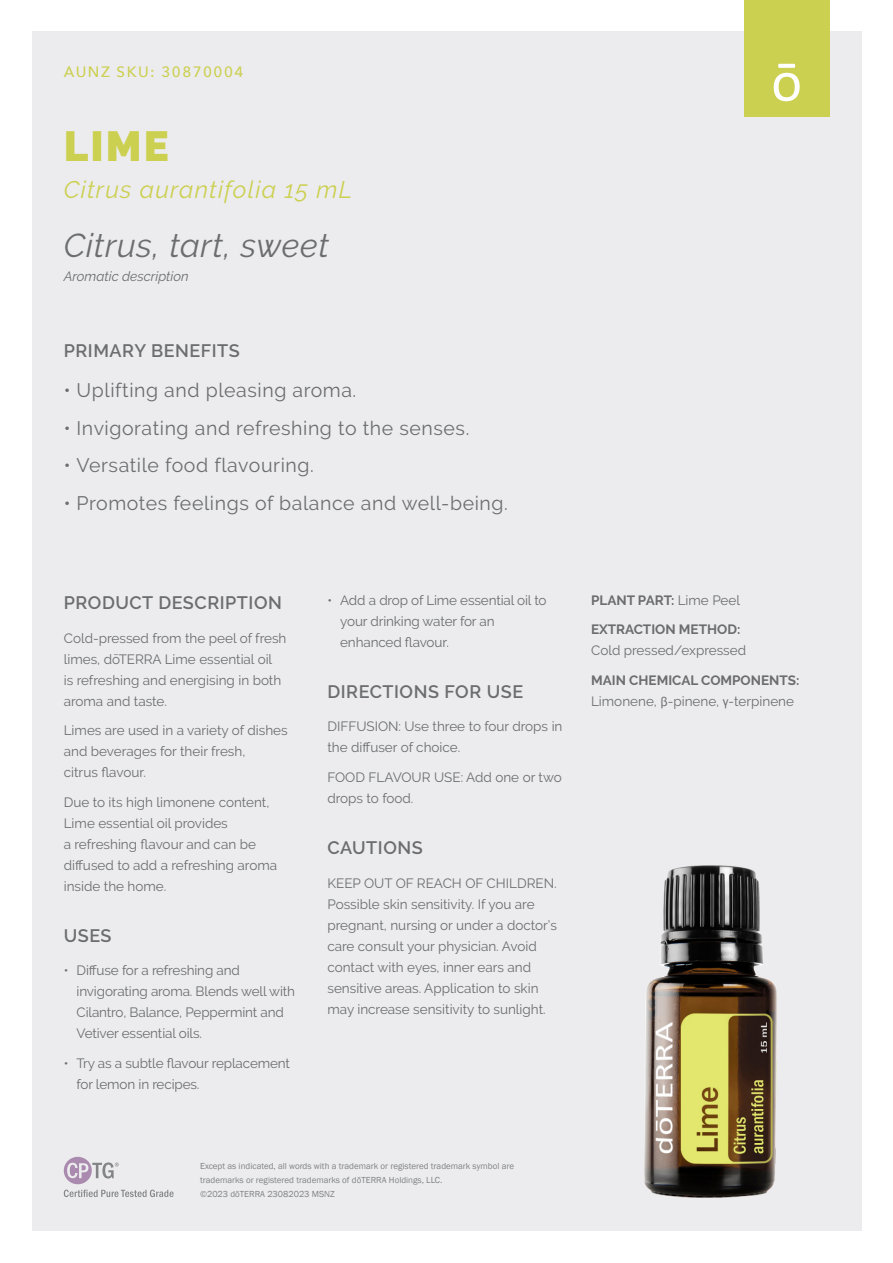
<style>
.page{position:relative;width:893px;height:1263px;background:#fff}
.page>*{position:absolute;margin:0;border:0;box-sizing:border-box;transform-origin:0 0}
.Product_Name{font:900 42px "Raleway";color:#ccd050}
.Armoatic_Description{font:italic 33px "Raleway";letter-spacing:.02em;color:#6c6d70}
.Botanical_Name{font:italic 24px "Raleway";letter-spacing:.05em;color:#ccd050}
.t1{font:19.5px "Raleway";letter-spacing:.03em;color:#6c6d70}
.SUB_HEADER{font:600 18px "Raleway";letter-spacing:.03em;color:#6c6d70}
.Tag_details{font:500 15px "Avenir Next";letter-spacing:.1em;color:#ccd050}
.description{font:13.5px/21px "Raleway";color:#6c6d70}
.description-2{font:italic 13.5px "Raleway";color:#6c6d70}
.description-3{font:700 13.5px "Raleway";color:#6c6d70}
.t2{font:9px/14.1px "Franklin Gothic";color:#808285}
.s1{font-weight:400}
.s2{font-weight:700}
.s3{font-family:"Franklin Gothic"}
</style>
<div class="page">
<div style="left:32px;top:32px;width:829px;height:1199px;background:#ececee"></div>
<div style="left:744px;top:0;width:85px;height:116px;background:#ccd050"></div>
<svg style="left:774px;top:64px;width:26px;height:37px"></svg>
<img style="left:644px;top:865px;width:133px;height:332px">
<svg style="left:64px;top:1157px;width:110px;height:40px"></svg>
<p class="Tag_details" style="left:64px;top:59px;width:181px">AUNZ SKU: 30870004</p>
<p class="Product_Name" style="left:64px;top:122px;width:107px">LIME</p>
<p class="Botanical_Name" style="left:64px;top:176px;width:290px">Citrus aurantifolia 15 mL</p>
<p class="Armoatic_Description" style="left:64px;top:227px;width:267px">Citrus, tart, sweet</p>
<p class="description-2" style="left:64px;top:269px;width:126px">Aromatic description</p>
<p class="SUB_HEADER" style="left:64px;top:341px;width:178px">PRIMARY BENEFITS</p>
<p class="t1" style="left:64px;top:379px;width:294px">• Uplifting and pleasing aroma.</p>
<p class="t1" style="left:64px;top:417px;width:407px">• Invigorating and refreshing to the senses.</p>
<p class="t1" style="left:64px;top:454px;width:251px">• Versatile food flavouring.</p>
<p class="t1" style="left:64px;top:492px;width:446px">• Promotes feelings of balance and well-being.</p>
<p class="SUB_HEADER" style="left:64px;top:592px;width:220px">PRODUCT DESCRIPTION</p>
<p class="description" style="left:64px;top:627px;width:224px">Cold-pressed from the peel of fresh limes, dōTERRA Lime essential oil<br>is refreshing and energising in both aroma and taste.</p>
<p class="description" style="left:64px;top:720px;width:225px">Limes are used in a variety of dishes and beverages for their fresh,<br>citrus flavour.</p>
<p class="description" style="left:64px;top:791px;width:215px">Due to its high limonene content,<br>Lime essential oil provides<br>a refreshing flavour and can be diffused to add a refreshing aroma inside the home.</p>
<p class="SUB_HEADER" style="left:64px;top:925px;width:49px">USES</p>
<p class="description" style="left:77px;top:960px;width:220px;text-indent:-13px">• Diffuse for a refreshing and invigorating aroma. Blends well with<br>Cilantro, Balance, Peppermint and<br>Vetiver essential oils.</p>
<p class="description" style="left:77px;top:1052px;width:215px;text-indent:-13px">• Try as a subtle flavour replacement for lemon in recipes.</p>
<p class="description" style="left:340px;top:589px;width:208px;text-indent:-13px">• Add a drop of Lime essential oil to your drinking water for an enhanced flavour.</p>
<p class="SUB_HEADER" style="left:327px;top:681px;width:197px">DIRECTIONS FOR USE</p>
<p class="description" style="left:327px;top:716px;width:237px">DIFFUSION: Use three to four drops in the diffuser of choice.</p>
<p class="description" style="left:327px;top:766px;width:236px">FOOD FLAVOUR USE: Add one or two drops to food.</p>
<p class="SUB_HEADER" style="left:327px;top:837px;width:97px">CAUTIONS</p>
<p class="description" style="left:327px;top:872px;width:231px">KEEP OUT OF REACH OF CHILDREN.<br>Possible skin sensitivity. If you are pregnant, nursing or under a doctor’s care consult your physician. Avoid contact with eyes, inner ears and sensitive areas. Application to skin may increase sensitivity to sunlight.</p>
<p class="t2" style="left:200px;top:1159px;width:315px">Except as indicated, all words with a trademark or registered trademark symbol are trademarks or registered trademarks of dōTERRA Holdings, LLC.<br>©2023 dōTERRA 23082023 MSNZ</p>
<p class="description-3" style="left:591px;top:592px;width:151px">PLANT PART: <span class="s1">Lime Peel</span></p>
<p class="description" style="left:591px;top:619px;width:157px"><span class="s2">EXTRACTION METHOD:<br></span>Cold pressed/expressed</p>
<p class="description" style="left:591px;top:669px;width:210px"><span class="s2">MAIN CHEMICAL COMPONENTS:<br></span>Limonene, <span class="s3">β</span>β-pinene, <span class="s3">γ</span>-terpinene</p>
</div>
